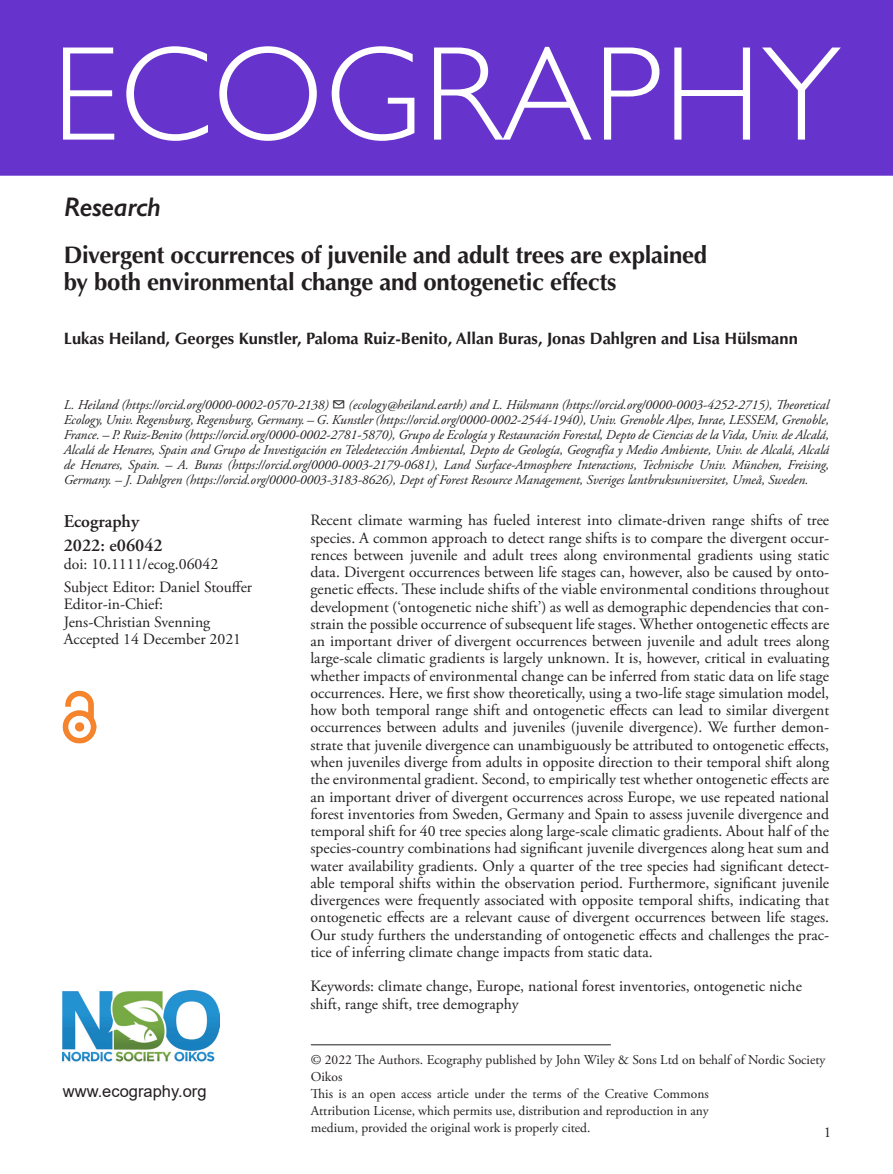
<style>
.page{position:relative;width:893px;height:1174px;background:#fff}
.page>*{position:absolute;margin:0;border:0;box-sizing:border-box;transform-origin:0 0}
.ECOG_Title{font:300 135px "Gill Sans Std";letter-spacing:.01em;color:#fff}
.AT_TYPE{font:italic 600 27px "Gill Sans";letter-spacing:-.015em;color:#231f20}
.CT{font:700 24px/27px "Optima LT Std";letter-spacing:-.015em;color:#231f20}
.Corres{font:600 18px "Adobe Garamond Pro";color:#231f20}
.AU{font:700 16.5px "Optima LT Std";color:#231f20}
.t1{font:16.5px "Arial";color:#231f20}
.ABS_TXT{font:15.75px/17.2px "Adobe Garamond Pro";color:#231f20}
.Keywords{font:15.75px/17.2px "Adobe Garamond Pro";color:#231f20}
.Doi_No{font:15.75px "Adobe Garamond Pro";color:#231f20}
.t2{font:15px "Adobe Garamond Pro";color:#231f20}
.Address{font:italic 13.5px/15px "Adobe Garamond Pro";letter-spacing:-.005em;color:#231f20;text-align:justify}
.FM_Note{font:13.5px/16.8px "Adobe Garamond Pro";color:#231f20}
</style>
<div class="page">
<div style="left:0;top:0;width:893px;height:176px;background:#63c"></div>
<img style="left:63px;top:990px;width:156px;height:72px">
<hr style="left:311px;top:1044px;width:300px;height:1px;background:#231f20">
<img style="left:63px;top:690px;width:34px;height:53px">
<p class="ECOG_Title" style="left:52px;top:18px;width:790px">ECOGRAPHY</p>
<p class="AT_TYPE" style="left:64px;top:191px;width:99px">Research</p>
<p class="CT" style="left:64px;top:242px;width:645px">Divergent occurrences of juvenile and adult trees are explained by both environmental change and ontogenetic effects</p>
<p class="AU" style="left:64px;top:329px;width:736px">Lukas Heiland, Georges Kunstler, Paloma Ruiz-Benito, Allan Buras, Jonas Dahlgren and Lisa Hülsmann</p>
<p class="Address" style="left:64px;top:397px;width:767px">L. Heiland (https://orcid.org/0000-0002-0570-2138) ✉ (ecology@heiland.earth) and L. Hülsmann (https://orcid.org/0000-0003-4252-2715), Theoretical Ecology, Univ. Regensburg, Regensburg, Germany. – G. Kunstler (https://orcid.org/0000-0002-2544-1940), Univ. Grenoble Alpes, Inrae, LESSEM, Grenoble, France. – P. Ruiz-Benito (https://orcid.org/0000-0002-2781-5870), Grupo de Ecología y Restauración Forestal, Depto de Ciencias de la Vida, Univ. de Alcalá, Alcalá de Henares, Spain and Grupo de Investigación en Teledetección Ambiental, Depto de Geología, Geografía y Medio Ambiente, Univ. de Alcalá, Alcalá de Henares, Spain. – A. Buras (https://orcid.org/0000-0003-2179-0681), Land Surface-Atmosphere Interactions, Technische Univ. München, Freising, Germany. – J. Dahlgren (https://orcid.org/0000-0003-3183-8626), Dept of Forest Resource Management, Sveriges lantbruksuniversitet, Umeå, Sweden.</p>
<p class="Corres" style="left:64px;top:511px;width:77px">Ecography</p>
<p class="Corres" style="left:64px;top:535px;width:100px">2022: e06042</p>
<p class="Doi_No" style="left:64px;top:555px;width:156px">doi: 10.1111/ecog.06042</p>
<p class="ABS_TXT" style="left:64px;top:579px;width:190px">Subject Editor: Daniel Stouffer</p>
<p class="ABS_TXT" style="left:64px;top:596px;width:148px">Editor-in-Chief:<br>Jens-Christian Svenning</p>
<p class="ABS_TXT" style="left:64px;top:631px;width:179px">Accepted 14 December 2021</p>
<p class="t1" style="left:63px;top:1079px;width:145px">www.ecography.org</p>
<p class="ABS_TXT" style="left:310px;top:512px;width:520px;text-align:justify">Recent climate warming has fueled interest into climate-driven range shifts of tree species. A common approach to detect range shifts is to compare the divergent occur&shy;rences between juvenile and adult trees along environmental gradients using static data. Divergent occurrences between life stages can, however, also be caused by onto&shy;genetic effects. These include shifts of the viable environmental conditions throughout development (‘ontogenetic niche shift’) as well as demographic dependencies that con&shy;strain the possible occurrence of subsequent life stages. Whether ontogenetic effects are an important driver of divergent occurrences between juvenile and adult trees along large-scale climatic gradients is largely unknown. It is, however, critical in evaluating whether impacts of environmental change can be inferred from static data on life stage occurrences. Here, we first show theoretically, using a two-life stage simulation model, how both temporal range shift and ontogenetic effects can lead to similar divergent occurrences between adults and juveniles (juvenile divergence). We further demon&shy;strate that juvenile divergence can unambiguously be attributed to ontogenetic effects, when juveniles diverge from adults in opposite direction to their temporal shift along the environmental gradient. Second, to empirically test whether ontogenetic effects are an important driver of divergent occurrences across Europe, we use repeated national forest inventories from Sweden, Germany and Spain to assess juvenile divergence and temporal shift for 40 tree species along large-scale climatic gradients. About half of the species-country combinations had significant juvenile divergences along heat sum and water availability gradients. Only a quarter of the tree species had significant detect&shy;able temporal shifts within the observation period. Furthermore, significant juvenile divergences were frequently associated with opposite temporal shifts, indicating that ontogenetic effects are a relevant cause of divergent occurrences between life stages.<br>Our study furthers the understanding of ontogenetic effects and challenges the prac&shy;tice of inferring climate change impacts from static data.</p>
<p class="Keywords" style="left:310px;top:978px;width:493px">Keywords: climate change, Europe, national forest inventories, ontogenetic niche shift, range shift, tree demography</p>
<p class="FM_Note" style="left:311px;top:1052px;width:516px">© 2022 The Authors. Ecography published by John Wiley &amp; Sons Ltd on behalf of Nordic Society<br>Oikos</p>
<p class="FM_Note" style="left:311px;top:1086px;width:399px;text-align:justify">This is an open access article under the terms of the Creative Commons Attribution License, which permits use, distribution and reproduction in any medium, provided the original work is properly cited.</p>
<p class="t2" style="left:824px;top:1123px;width:9px">1</p>
</div>
